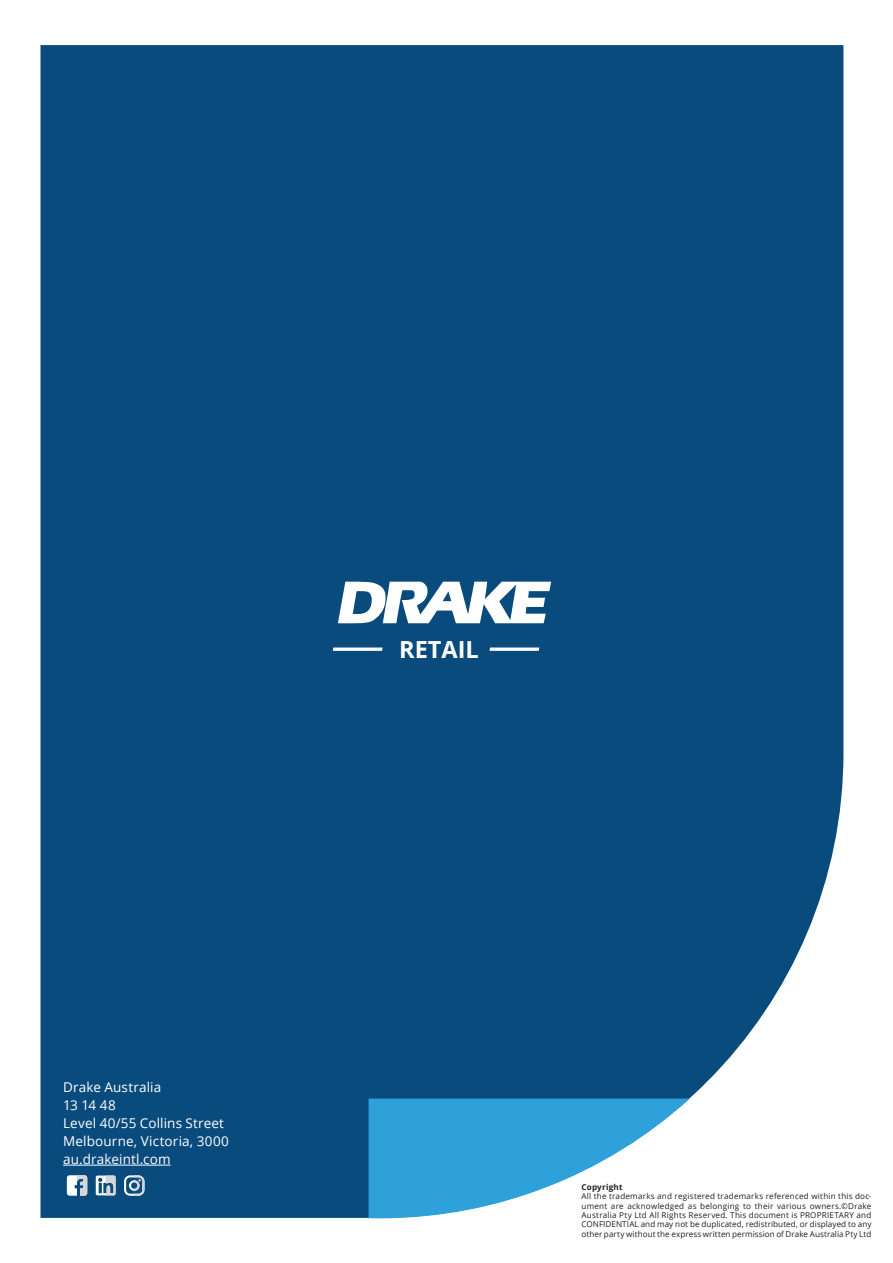
<style>
.page{position:relative;width:893px;height:1263px;background:#fff}
.page>*{position:absolute;margin:0;border:0;box-sizing:border-box;transform-origin:0 0}
.t1{font:700 23.55px "Open Sans";color:#fff}
.t2{font:13.5px/18px "Open Sans";letter-spacing:.01em;color:#fff}
.t3{font:8.1px/9.4px "Open Sans";letter-spacing:.005em;color:#221f1f;text-align:justify}
.t4{font:700 8.1px "Open Sans";letter-spacing:.025em;color:#221f1f}
</style>
<div class="page">
<div style="left:40px;top:45px;width:803px;height:1173px;background:#094b7c"></div>
<svg style="left:369px;top:1098px;width:321px;height:120px"></svg>
<svg style="left:338px;top:582px;width:213px;height:42px"></svg>
<svg style="left:333px;top:647px;width:50px;height:4px"></svg>
<svg style="left:489px;top:647px;width:50px;height:4px"></svg>
<hr style="left:63px;top:1165px;width:108px;height:1px;background:#fff">
<svg style="left:124px;top:1175px;width:20px;height:21px"></svg>
<svg style="left:96px;top:1175px;width:20px;height:20px"></svg>
<svg style="left:67px;top:1175px;width:20px;height:21px"></svg>
<h2 class="t2" style="left:63px;top:1078px;width:167px">Drake Australia<br>13 14 48<br>Level 40/55 Collins Street<br>Melbourne, Victoria, 3000 au.drakeintl.com</h2>
<h1 class="t1" style="left:399px;top:636px;width:81px">RETAIL</h1>
<p class="t4" style="left:581px;top:1183px;width:43px">Copyright</p>
<p class="t3" style="left:581px;top:1191px;width:291px">All the trademarks and registered trademarks referenced within this doc&shy;ument are acknowledged as belonging to their various owners.©Drake Australia Pty Ltd All Rights Reserved. This document is PROPRIETARY and CONFIDENTIAL and may not be duplicated, redistributed, or displayed to any other party without the express written permission of Drake Australia Pty Ltd</p>
</div>
